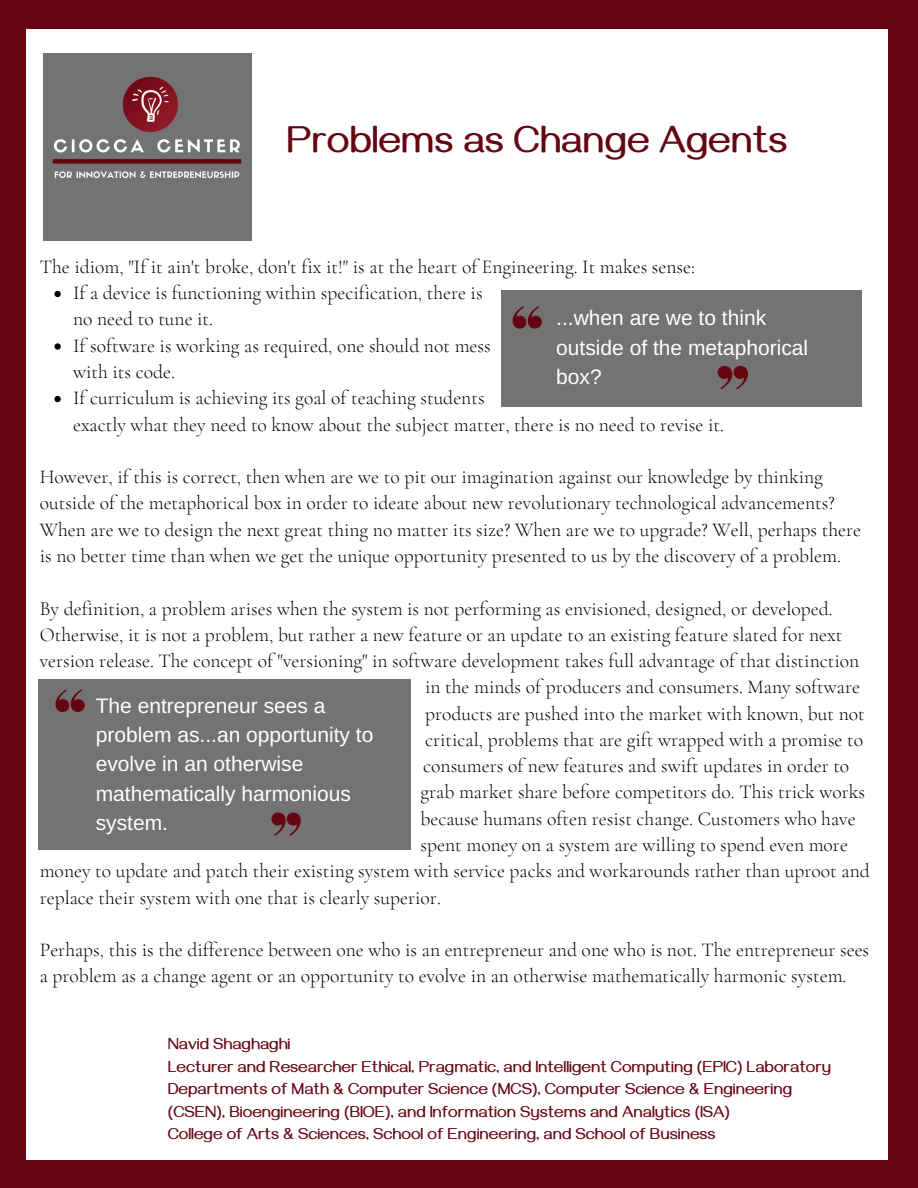
<style>
.page{position:relative;width:918px;height:1188px;background:#660512}
.page>*{position:absolute;margin:0;border:0;box-sizing:border-box;transform-origin:0 0}
.t1{font:700 39px "Gayathri";color:#660512}
.t2{font:21px/29.2px "Arimo";color:#fff}
.t3{font:300 19.65px/26.2px "Cormorant Garamond";color:#000}
.t4{font:700 16.5px/22.5px "Gayathri";color:#660512}
</style>
<div class="page">
<div style="left:26px;top:29px;width:862px;height:1130px;background:#fff"></div>
<svg style="left:54px;top:291px;width:7px;height:6px"></svg>
<svg style="left:54px;top:343px;width:7px;height:7px"></svg>
<svg style="left:54px;top:396px;width:7px;height:6px"></svg>
<div style="left:502px;top:290px;width:360px;height:116px;background:#737373"></div>
<svg style="left:513px;top:306px;width:29px;height:23px"></svg>
<svg style="left:718px;top:366px;width:30px;height:23px"></svg>
<div style="left:38px;top:680px;width:372px;height:170px;background:#737373"></div>
<svg style="left:56px;top:689px;width:29px;height:23px"></svg>
<svg style="left:272px;top:813px;width:29px;height:23px"></svg>
<div style="left:43px;top:54px;width:209px;height:187px;background:#737373"></div>
<img style="left:43px;top:53px;width:209px;height:125px">
<p class="t1" style="left:286px;top:123px;width:502px">Problems as Change Agents</p>
<p class="t3" style="left:40px;top:254px;width:657px">The idiom, "If it ain't broke, don't fix it!" is at the heart of Engineering. It makes sense:</p>
<p class="t3" style="left:73px;top:306px;width:141px">no need to tune it.</p>
<p class="t3" style="left:73px;top:359px;width:103px">with its code.</p>
<p class="t3" style="left:73px;top:411px;width:652px">exactly what they need to know about the subject matter, there is no need to revise it.</p>
<p class="t3" style="left:40px;top:464px;width:823px">However, if this is correct, then when are we to pit our imagination against our knowledge by thinking outside of the metaphorical box in order to ideate about new revolutionary technological advancements?<br>When are we to design the next great thing no matter its size? When are we to upgrade? Well, perhaps there is no better time than when we get the unique opportunity presented to us by the discovery of a problem.</p>
<p class="t3" style="left:40px;top:595px;width:821px">By definition, a problem arises when the system is not performing as envisioned, designed, or developed.<br>Otherwise, it is not a problem, but rather a new feature or an update to an existing feature slated for next version release. The concept of "versioning" in software development takes full advantage of that distinction</p>
<p class="t3" style="left:425px;top:674px;width:437px">in the minds of producers and consumers. Many software</p>
<p class="t3" style="left:425px;top:700px;width:441px">products are pushed into the market with known, but not</p>
<p class="t3" style="left:425px;top:726px;width:440px">critical, problems that are gift wrapped with a promise to</p>
<p class="t3" style="left:423px;top:753px;width:428px">consumers of new features and swift updates in order to</p>
<p class="t3" style="left:421px;top:779px;width:446px">grab market share before competitors do. This trick works</p>
<p class="t3" style="left:421px;top:805px;width:437px">because humans often resist change. Customers who have</p>
<p class="t3" style="left:40px;top:832px;width:832px;text-indent:381px">spent money on a system are willing to spend even more money to update and patch their existing system with service packs and workarounds rather than uproot and replace their system with one that is clearly superior.</p>
<p class="t3" style="left:40px;top:937px;width:831px">Perhaps, this is the difference between one who is an entrepreneur and one who is not. The entrepreneur sees a problem as a change agent or an opportunity to evolve in an otherwise mathematically harmonic system.</p>
<p class="t3" style="left:73px;top:280px;width:411px">If a device is functioning within specification, there is</p>
<p class="t3" style="left:73px;top:332px;width:419px">If software is working as required, one should not mess</p>
<p class="t3" style="left:73px;top:385px;width:413px">If curriculum is achieving its goal of teaching students</p>
<p class="t2" style="left:556px;top:303px;width:254px">...when are we to think outside of the metaphorical box?</p>
<p class="t2" style="left:96px;top:691px;width:279px">The entrepreneur sees a problem as...an opportunity to evolve in an otherwise mathematically harmonious system.</p>
<p class="t4" style="left:168px;top:1036px;width:124px">Navid Shaghaghi</p>
<p class="t4" style="left:168px;top:1058px;width:665px">Lecturer and Researcher Ethical, Pragmatic, and Intelligent Computing (EPIC) Laboratory</p>
<p class="t4" style="left:168px;top:1081px;width:626px">Departments of Math &amp; Computer Science (MCS), Computer Science &amp; Engineering (CSEN), Bioengineering (BIOE), and Information Systems and Analytics (ISA)</p>
<p class="t4" style="left:168px;top:1126px;width:549px">College of Arts &amp; Sciences, School of Engineering, and School of Business</p>
</div>
